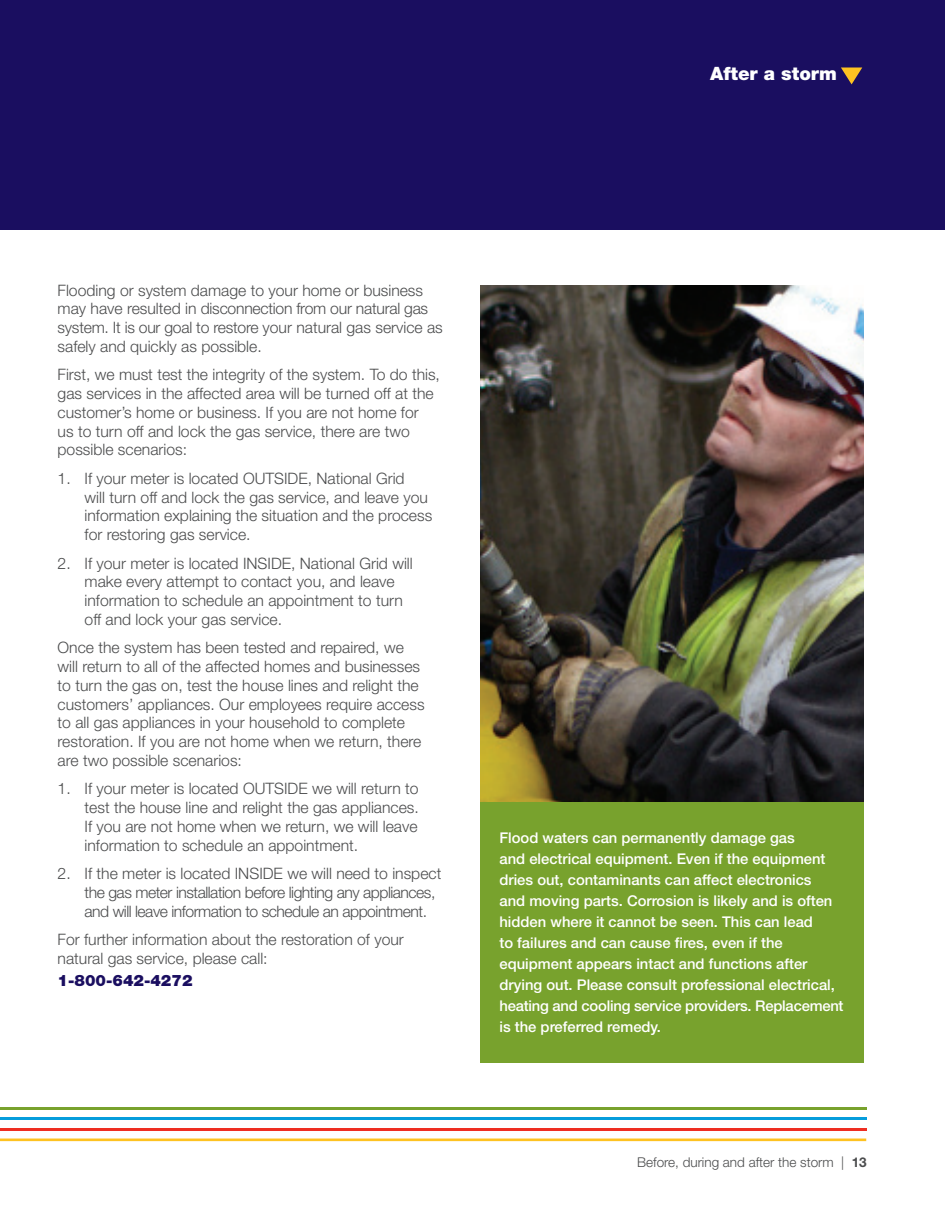
<style>
.page{position:relative;width:945px;height:1215px;background:#fff}
.page>*{position:absolute;margin:0;border:0;box-sizing:border-box;transform-origin:0 0}
.t1{font:900 18.45px "Helvetica Neue LT Std";color:#fff}
.t2{font:300 15.75px/18.8px "Helvetica Neue";color:#4b4c4d}
.t3{font:300 15.75px/18.8px "Helvetica Neue";letter-spacing:-.03em;color:#4b4c4d}
.t4{font:900 15.75px "Helvetica Neue LT Std";color:#1a0e60}
.t5{font:500 14.85px/21px "Helvetica Neue LT Std";color:#fff}
.t6{font:300 13.5px "Helvetica Neue";color:#4b4c4d}
.s1{font-family:"Helvetica Neue LT Std";font-weight:700}
</style>
<div class="page">
<div style="left:0;top:0;width:945px;height:230px;background:#1a0e60"></div>
<img style="left:481px;top:285px;width:383px;height:517px">
<div style="left:481px;top:802px;width:383px;height:262px;background:#78a22d"></div>
<svg style="left:841px;top:68px;width:21px;height:16px"></svg>
<hr style="left:0;top:1107px;width:866px;height:3px;background:#78a22d">
<hr style="left:0;top:1139px;width:866px;height:2px;background:#fec221">
<hr style="left:0;top:1118px;width:866px;height:2px;background:#069ddc">
<hr style="left:0;top:1128px;width:866px;height:3px;background:#ee2e22">
<p class="t1" style="left:710px;top:62px;width:128px">After a storm</p>
<p class="t2" style="left:58px;top:280px;width:387px">Flooding or system damage to your home or business may have resulted in disconnection from our natural gas system. It is our goal to restore your natural gas service as safely and quickly as possible.</p>
<p class="t2" style="left:58px;top:365px;width:384px">First, we must test the integrity of the system. To do this, gas services in the affected area will be turned off at the customer’s home or business. If you are not home for<br>us to turn off and lock the gas service, there are two possible scenarios:</p>
<p class="t2" style="left:85px;top:469px;width:349px;text-indent:-27px">1. If your meter is located OUTSIDE, National Grid<br>will turn off and lock the gas service, and leave you information explaining the situation and the process for restoring gas service.</p>
<p class="t2" style="left:85px;top:553px;width:330px;text-indent:-27px">2. If your meter is located INSIDE, National Grid will make every attempt to contact you, and leave information to schedule an appointment to turn off and lock your gas service.</p>
<p class="t2" style="left:58px;top:638px;width:369px">Once the system has been tested and repaired, we will return to all of the affected homes and businesses to turn the gas on, test the house lines and relight the customers’ appliances. Our employees require access to all gas appliances in your household to complete restoration. If you are not home when we return, there are two possible scenarios:</p>
<p class="t2" style="left:85px;top:779px;width:336px;text-align:justify;text-indent:-27px">1. If your meter is located OUTSIDE we will return to test the house line and relight the gas appliances.<br>If you are not home when we return, we will leave information to schedule an appointment.</p>
<p class="t3" style="left:85px;top:864px;width:358px;text-indent:-27px">2. If the meter is located INSIDE we will need to inspect the gas meter installation before lighting any appliances, and will leave information to schedule an appointment.</p>
<p class="t2" style="left:58px;top:930px;width:348px">For further information about the restoration of your natural gas service, please call:</p>
<p class="t4" style="left:58px;top:971px;width:136px">1-800-642-4272</p>
<p class="t5" style="left:500px;top:828px;width:346px">Flood waters can permanently damage gas<br>and electrical equipment. Even if the equipment dries out, contaminants can affect electronics<br>and moving parts. Corrosion is likely and is often hidden where it cannot be seen. This can lead<br>to failures and can cause fires, even if the equipment appears intact and functions after drying out. Please consult professional electrical, heating and cooling service providers. Replacement is the preferred remedy.</p>
<p class="t6" style="left:637px;top:1154px;width:231px">Before, during and after the storm | <span class="s1">13</span></p>
</div>
